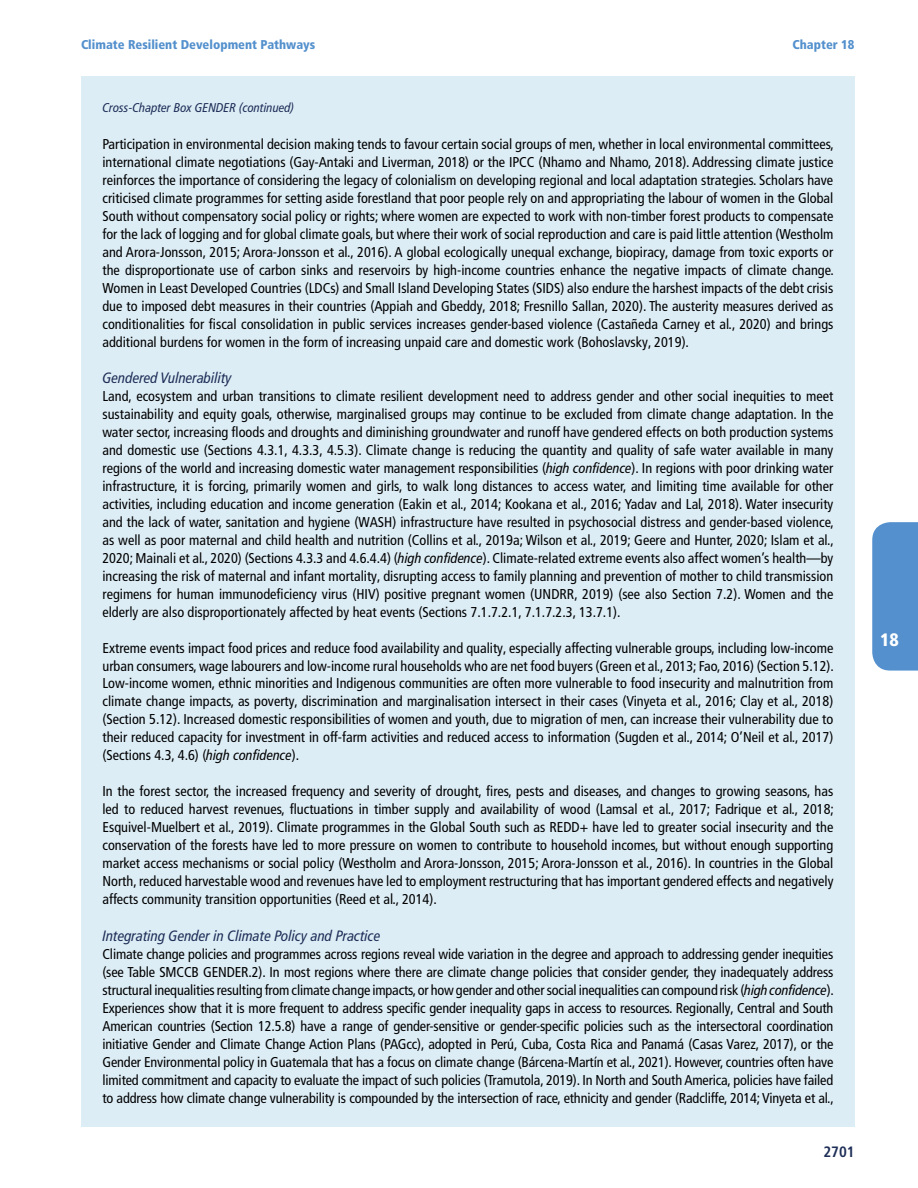
<style>
.page{position:relative;width:918px;height:1188px;background:#fff}
.page>*{position:absolute;margin:0;border:0;box-sizing:border-box;transform-origin:0 0}
.t1{font:900 condensed 18px "Frutiger LT Pro";color:#fff}
.t2{font:italic condensed 15px "Frutiger LT Pro";color:#1e2e57}
.t3{font:700 condensed 15px "Frutiger LT Pro";color:#1e2e57}
.t4{font:condensed 14.25px/18px "Frutiger LT Pro";color:#000;text-align:justify}
.t5{font:900 condensed 12.75px "Frutiger LT Pro";color:#5390cd}
.t6{font:italic condensed 12.75px "Frutiger LT Pro";color:#1e2e57}
.s1{font-style:italic}
</style>
<div class="page">
<div style="left:872px;top:522px;width:46px;height:149px;background:#5390cd"></div>
<div style="left:81px;top:134px;width:774px;height:237px;background:#ddedf6"></div>
<div style="left:81px;top:367px;width:774px;height:41px;background:#ddedf6"></div>
<div style="left:81px;top:386px;width:774px;height:255px;background:#ddedf6"></div>
<div style="left:81px;top:638px;width:774px;height:147px;background:#ddedf6"></div>
<div style="left:81px;top:782px;width:774px;height:147px;background:#ddedf6"></div>
<div style="left:81px;top:925px;width:774px;height:41px;background:#ddedf6"></div>
<div style="left:81px;top:944px;width:774px;height:183px;background:#ddedf6"></div>
<div style="left:81px;top:81px;width:774px;height:51px;background:#ddedf6"></div>
<p class="t5" style="left:81px;top:37px;width:236px">Climate Resilient Development Pathways</p>
<p class="t5" style="left:793px;top:37px;width:63px">Chapter 18</p>
<p class="t6" style="left:102px;top:100px;width:193px">Cross-Chapter Box GENDER (continued)</p>
<p class="t4" style="left:102px;top:135px;width:733px">Participation in environmental decision making tends to favour certain social groups of men, whether in local environmental committees, international climate negotiations (Gay-Antaki and Liverman, 2018) or the IPCC (Nhamo and Nhamo, 2018). Addressing climate justice reinforces the importance of considering the legacy of colonialism on developing regional and local adaptation strategies. Scholars have criticised climate programmes for setting aside forestland that poor people rely on and appropriating the labour of women in the Global South without compensatory social policy or rights; where women are expected to work with non-timber forest products to compensate for the lack of logging and for global climate goals, but where their work of social reproduction and care is paid little attention (Westholm and Arora-Jonsson, 2015; Arora-Jonsson et al., 2016). A global ecologically unequal exchange, biopiracy, damage from toxic exports or the disproportionate use of carbon sinks and reservoirs by high-income countries enhance the negative impacts of climate change.<br>Women in Least Developed Countries (LDCs) and Small Island Developing States (SIDS) also endure the harshest impacts of the debt crisis due to imposed debt measures in their countries (Appiah and Gbeddy, 2018; Fresnillo Sallan, 2020). The austerity measures derived as conditionalities for fiscal consolidation in public services increases gender-based violence (Castañeda Carney et al., 2020) and brings additional burdens for women in the form of increasing unpaid care and domestic work (Bohoslavsky, 2019).</p>
<p class="t2" style="left:102px;top:369px;width:131px">Gendered Vulnerability</p>
<p class="t4" style="left:102px;top:387px;width:733px">Land, ecosystem and urban transitions to climate resilient development need to address gender and other social inequities to meet sustainability and equity goals, otherwise, marginalised groups may continue to be excluded from climate change adaptation. In the water sector, increasing floods and droughts and diminishing groundwater and runoff have gendered effects on both production systems and domestic use (Sections 4.3.1, 4.3.3, 4.5.3). Climate change is reducing the quantity and quality of safe water available in many regions of the world and increasing domestic water management responsibilities (<span class="s1">high confidence</span>). In regions with poor drinking water infrastructure, it is forcing, primarily women and girls, to walk long distances to access water, and limiting time available for other activities, including education and income generation (Eakin et al., 2014; Kookana et al., 2016; Yadav and Lal, 2018). Water insecurity and the lack of water, sanitation and hygiene (WASH) infrastructure have resulted in psychosocial distress and gender-based violence, as well as poor maternal and child health and nutrition (Collins et al., 2019a; Wilson et al., 2019; Geere and Hunter, 2020; Islam et al., 2020; Mainali et al., 2020) (Sections 4.3.3 and 4.6.4.4) (<span class="s1">high confidence</span>). Climate-related extreme events also affect women’s health—by increasing the risk of maternal and infant mortality, disrupting access to family planning and prevention of mother to child transmission regimens for human immunodeficiency virus (HIV) positive pregnant women (UNDRR, 2019) (see also Section 7.2). Women and the elderly are also disproportionately affected by heat events (Sections 7.1.7.2.1, 7.1.7.2.3, 13.7.1).</p>
<p class="t4" style="left:102px;top:639px;width:733px">Extreme events impact food prices and reduce food availability and quality, especially affecting vulnerable groups, including low-income urban consumers, wage labourers and low-income rural households who are net food buyers (Green et al., 2013; Fao, 2016) (Section 5.12).<br>Low-income women, ethnic minorities and Indigenous communities are often more vulnerable to food insecurity and malnutrition from climate change impacts, as poverty, discrimination and marginalisation intersect in their cases (Vinyeta et al., 2016; Clay et al., 2018) (Section 5.12). Increased domestic responsibilities of women and youth, due to migration of men, can increase their vulnerability due to their reduced capacity for investment in off-farm activities and reduced access to information (Sugden et al., 2014; O’Neil et al., 2017) (Sections 4.3, 4.6) (<span class="s1">high confidence</span>).</p>
<p class="t4" style="left:102px;top:783px;width:733px">In the forest sector, the increased frequency and severity of drought, fires, pests and diseases, and changes to growing seasons, has led to reduced harvest revenues, fluctuations in timber supply and availability of wood (Lamsal et al., 2017; Fadrique et al., 2018; Esquivel-Muelbert et al., 2019). Climate programmes in the Global South such as REDD+ have led to greater social insecurity and the conservation of the forests have led to more pressure on women to contribute to household incomes, but without enough supporting market access mechanisms or social policy (Westholm and Arora-Jonsson, 2015; Arora-Jonsson et al., 2016). In countries in the Global North, reduced harvestable wood and revenues have led to employment restructuring that has important gendered effects and negatively affects community transition opportunities (Reed et al., 2014).</p>
<p class="t2" style="left:102px;top:927px;width:279px">Integrating Gender in Climate Policy and Practice</p>
<p class="t4" style="left:102px;top:945px;width:733px">Climate change policies and programmes across regions reveal wide variation in the degree and approach to addressing gender inequities (see Table SMCCB GENDER.2). In most regions where there are climate change policies that consider gender, they inadequately address structural inequalities resulting from climate change impacts, or how gender and other social inequalities can compound risk (<span class="s1">high confidence</span>).<br>Experiences show that it is more frequent to address specific gender inequality gaps in access to resources. Regionally, Central and South American countries (Section 12.5.8) have a range of gender-sensitive or gender-specific policies such as the intersectoral coordination initiative Gender and Climate Change Action Plans (PAGcc), adopted in Perú, Cuba, Costa Rica and Panamá (Casas Varez, 2017), or the Gender Environmental policy in Guatemala that has a focus on climate change (Bárcena-Martín et al., 2021). However, countries often have limited commitment and capacity to evaluate the impact of such policies (Tramutola, 2019). In North and South America, policies have failed to address how climate change vulnerability is compounded by the intersection of race, ethnicity and gender (Radcliffe, 2014; Vinyeta et al.,</p>
<p class="t3" style="left:823px;top:1143px;width:33px">2701</p>
<p class="t1" style="left:880px;top:629px;width:20px">18</p>
</div>
